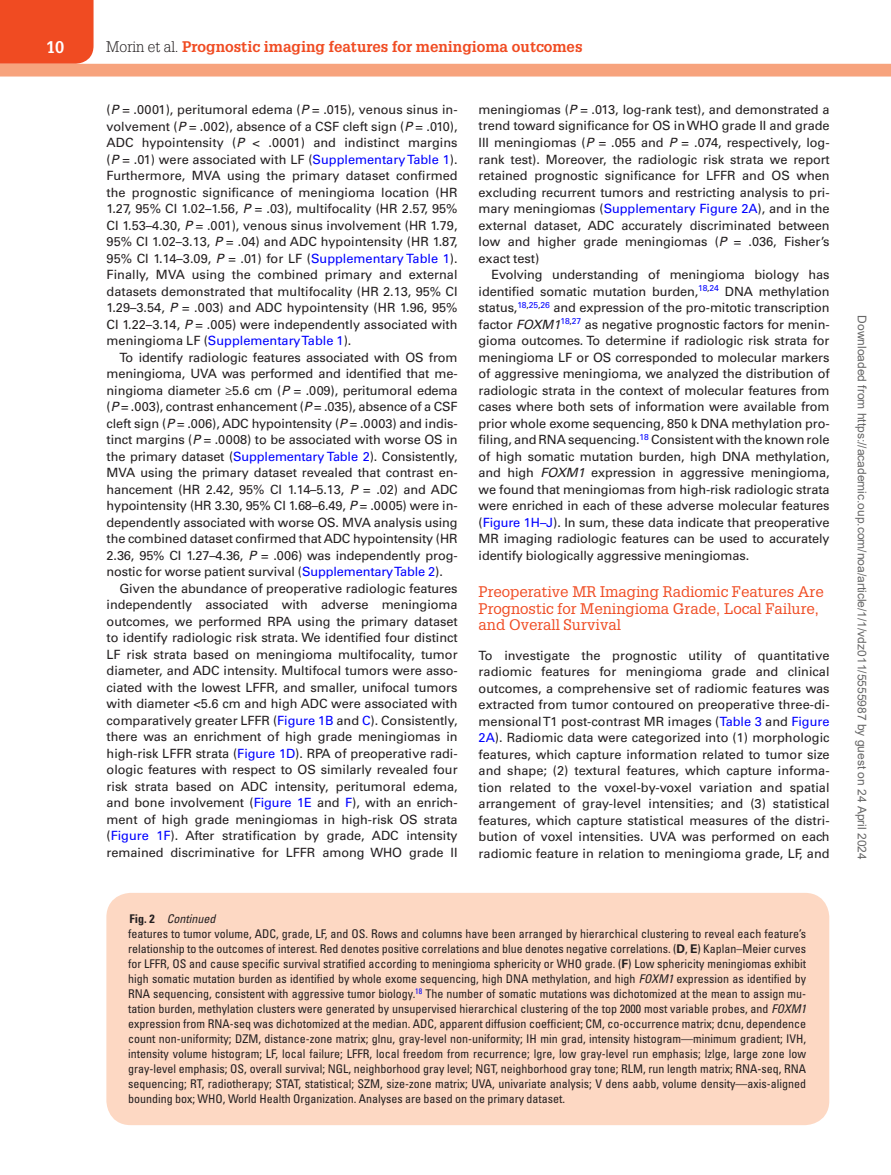
<style>
.page{position:relative;width:891px;height:1175px;background:#fff}
.page>*{position:absolute;margin:0;border:0;box-sizing:border-box;transform-origin:0 0}
.t1{font:700 16.5px "Glypha LT Std";color:#fff}
.t2{font:15px/16.5px "Glypha LT Std";color:#f04b22}
.t3{font:700 15px "Glypha LT Std";color:#f04b22}
.t4{font:12.75px/16.5px "Univers LT Std";letter-spacing:-.005em;color:#231f20;text-align:justify}
.t5{font:condensed 12px/15px "Univers LT Std";color:#231f20}
.t6{font:12px "Arial";color:#666}
.s1{font-weight:300;color:#231f20}
.s2{font-style:italic}
.s3{color:#00f}
.s4{font-weight:700}
.s5{font-weight:700;font-stretch:normal}
</style>
<div class="page">
<div style="left:0;top:0;width:94px;height:64px;background:#f04b22"></div>
<div style="left:0;top:64px;width:891px;height:12px;background:#f7a37d"></div>
<div style="left:119px;top:902px;width:698px;height:31px;background:#fdd8c3"></div>
<div style="left:119px;top:917px;width:698px;height:196px;background:#fdd8c3"></div>
<div style="left:106px;top:892px;width:723px;height:233px;border:13px solid #fdd8c3;border-radius:18px"></div>
<p class="t1" style="left:46px;top:37px;width:20px">10</p>
<p class="t3" style="left:106px;top:37px;width:478px"><span class="s1">Morin et al.</span> Prognostic imaging features for meningioma outcomes</p>
<p class="t4" style="left:107px;top:101px;width:353px">(<span class="s2">P</span> = .0001), peritumoral edema (<span class="s2">P</span> = .015), venous sinus in&shy;volvement (<span class="s2">P</span> = .002), absence of a CSF cleft sign (<span class="s2">P</span> = .010), ADC hypointensity (<span class="s2">P</span> &lt; .0001) and indistinct margins (<span class="s2">P</span> = .01) were associated with LF (<span class="s3">Supplementary Table 1</span>).<br>Furthermore, MVA using the primary dataset confirmed the prognostic significance of meningioma location (HR 1.27, 95% CI 1.02–1.56, <span class="s2">P</span> = .03), multifocality (HR 2.57, 95% CI 1.53–4.30, <span class="s2">P</span> = .001), venous sinus involvement (HR 1.79, 95% CI 1.02–3.13, <span class="s2">P</span> = .04) and ADC hypointensity (HR 1.87, 95% CI 1.14–3.09, <span class="s2">P</span> = .01) for LF (<span class="s3">Supplementary Table 1</span>).<br>Finally, MVA using the combined primary and external datasets demonstrated that multifocality (HR 2.13, 95% CI 1.29–3.54, <span class="s2">P</span> = .003) and ADC hypointensity (HR 1.96, 95% CI 1.22–3.14, <span class="s2">P</span> = .005) were independently associated with meningioma LF (<span class="s3">Supplementary Table 1</span>).</p>
<p class="t4" style="left:107px;top:349px;width:353px;text-indent:13px">To identify radiologic features associated with OS from meningioma, UVA was performed and identified that me&shy;ningioma diameter ≥5.6 cm (<span class="s2">P</span> = .009), peritumoral edema (<span class="s2">P</span> = .003), contrast enhancement (<span class="s2">P</span> = .035), absence of a CSF cleft sign (<span class="s2">P</span> = .006), ADC hypointensity (<span class="s2">P</span> = .0003) and indis&shy;tinct margins (<span class="s2">P</span> = .0008) to be associated with worse OS in the primary dataset (<span class="s3">Supplementary Table 2</span>). Consistently, MVA using the primary dataset revealed that contrast en&shy;hancement (HR 2.42, 95% CI 1.14–5.13, <span class="s2">P</span> = .02) and ADC hypointensity (HR 3.30, 95% CI 1.68–6.49, <span class="s2">P</span> = .0005) were in&shy;dependently associated with worse OS. MVA analysis using the combined dataset confirmed that ADC hypointensity (HR 2.36, 95% CI 1.27–4.36, <span class="s2">P</span> = .006) was independently prog&shy;nostic for worse patient survival (<span class="s3">Supplementary Table 2</span>).</p>
<p class="t4" style="left:107px;top:580px;width:353px;text-indent:13px">Given the abundance of preoperative radiologic features independently associated with adverse meningioma outcomes, we performed RPA using the primary dataset to identify radiologic risk strata. We identified four distinct LF risk strata based on meningioma multifocality, tumor diameter, and ADC intensity. Multifocal tumors were asso&shy;ciated with the lowest LFFR, and smaller, unifocal tumors with diameter &lt;5.6 cm and high ADC were associated with comparatively greater LFFR (<span class="s3">Figure 1B</span> and <span class="s3">C</span>). Consistently, there was an enrichment of high grade meningiomas in high-risk LFFR strata (<span class="s3">Figure 1D</span>). RPA of preoperative radi&shy;ologic features with respect to OS similarly revealed four risk strata based on ADC intensity, peritumoral edema, and bone involvement (<span class="s3">Figure 1E</span> and <span class="s3">F</span>), with an enrich&shy;ment of high grade meningiomas in high-risk OS strata (<span class="s3">Figure 1F</span>). After stratification by grade, ADC intensity remained discriminative for LFFR among WHO grade II</p>
<p class="t4" style="left:479px;top:101px;width:353px">meningiomas (<span class="s2">P</span> = .013, log-rank test), and demonstrated a trend toward significance for OS in WHO grade II and grade III meningiomas (<span class="s2">P</span> = .055 and <span class="s2">P</span> = .074, respectively, log&shy;rank test). Moreover, the radiologic risk strata we report retained prognostic significance for LFFR and OS when excluding recurrent tumors and restricting analysis to pri&shy;mary meningiomas (<span class="s3">Supplementary Figure 2A</span>), and in the external dataset, ADC accurately discriminated between low and higher grade meningiomas (<span class="s2">P</span> = .036, Fisher’s exact test)</p>
<p class="t4" style="left:479px;top:266px;width:353px;text-indent:13px">Evolving understanding of meningioma biology has identified somatic mutation burden,<sup>18</sup><sup>,</sup><sup>24</sup> DNA methylation status,<sup>18</sup><sup>,</sup><sup>25</sup><sup>,</sup><sup>26</sup> and expression of the pro-mitotic transcription factor <span class="s2">FOXM1</span><sup>18</sup><sup>,</sup><sup>27</sup> as negative prognostic factors for menin&shy;gioma outcomes. To determine if radiologic risk strata for meningioma LF or OS corresponded to molecular markers of aggressive meningioma, we analyzed the distribution of radiologic strata in the context of molecular features from cases where both sets of information were available from prior whole exome sequencing, 850 k DNA methylation pro&shy;filing, and RNA sequencing.<sup>18</sup> Consistent with the known role of high somatic mutation burden, high DNA methylation, and high <span class="s2">FOXM1</span> expression in aggressive meningioma, we found that meningiomas from high-risk radiologic strata were enriched in each of these adverse molecular features (<span class="s3">Figure 1H–J</span>). In sum, these data indicate that preoperative MR imaging radiologic features can be used to accurately identify biologically aggressive meningiomas.</p>
<p class="t2" style="left:479px;top:583px;width:347px">Preoperative MR Imaging Radiomic Features Are<br>Prognostic for Meningioma Grade, Local Failure, and Overall Survival</p>
<p class="t4" style="left:479px;top:647px;width:353px">To investigate the prognostic utility of quantitative radiomic features for meningioma grade and clinical outcomes, a comprehensive set of radiomic features was extracted from tumor contoured on preoperative three-di&shy;mensional T1 post-contrast MR images (<span class="s3">Table 3</span> and <span class="s3">Figure 2A</span>). Radiomic data were categorized into (1) morphologic features, which capture information related to tumor size and shape; (2) textural features, which capture informa&shy;tion related to the voxel-by-voxel variation and spatial arrangement of gray-level intensities; and (3) statistical features, which capture statistical measures of the distri&shy;bution of voxel intensities. UVA was performed on each radiomic feature in relation to meningioma grade, LF, and</p>
<p class="t5" style="left:128px;top:911px;width:680px"><span class="s4">Fig. 2</span> <span class="s2">Continued<br></span>features to tumor volume, ADC, grade, LF, and OS. Rows and columns have been arranged by hierarchical clustering to reveal each feature’s relationship to the outcomes of interest. Red denotes positive correlations and blue denotes negative correlations. (<span class="s5">D</span>, <span class="s5">E</span>) Kaplan–Meier curves for LFFR, OS and cause specific survival stratified according to meningioma sphericity or WHO grade. (<span class="s5">F</span>) Low sphericity meningiomas exhibit high somatic mutation burden as identified by whole exome sequencing, high DNA methylation, and high <span class="s2">FOXM1</span> expression as identified by RNA sequencing, consistent with aggressive tumor biology.<sup>18</sup> The number of somatic mutations was dichotomized at the mean to assign mu&shy;tation burden, methylation clusters were generated by unsupervised hierarchical clustering of the top 2000 most variable probes, and <span class="s2">FOXM1 </span>expression from RNA-seq was dichotomized at the median. ADC, apparent diffusion coefficient; CM, co-occurrence matrix; dcnu, dependence count non-uniformity; DZM, distance-zone matrix; glnu, gray-level non-uniformity; IH min grad, intensity histogram—minimum gradient; IVH, intensity volume histogram; LF, local failure; LFFR, local freedom from recurrence; lgre, low gray-level run emphasis; lzlge, large zone low gray-level emphasis; OS, overall survival; NGL, neighborhood gray level; NGT, neighborhood gray tone; RLM, run length matrix; RNA-seq, RNA sequencing; RT, radiotherapy; STAT, statistical; SZM, size-zone matrix; UVA, univariate analysis; V dens aabb, volume density—axis-aligned bounding box; WHO, World Health Organization. Analyses are based on the primary dataset.</p>
<p class="t6" style="left:866px;top:315px;width:545px;rotate:90deg">Downloaded from https://academic.oup.com/noa/article/1/1/vdz011/5555987 by guest on 24 April 2024</p>
</div>
